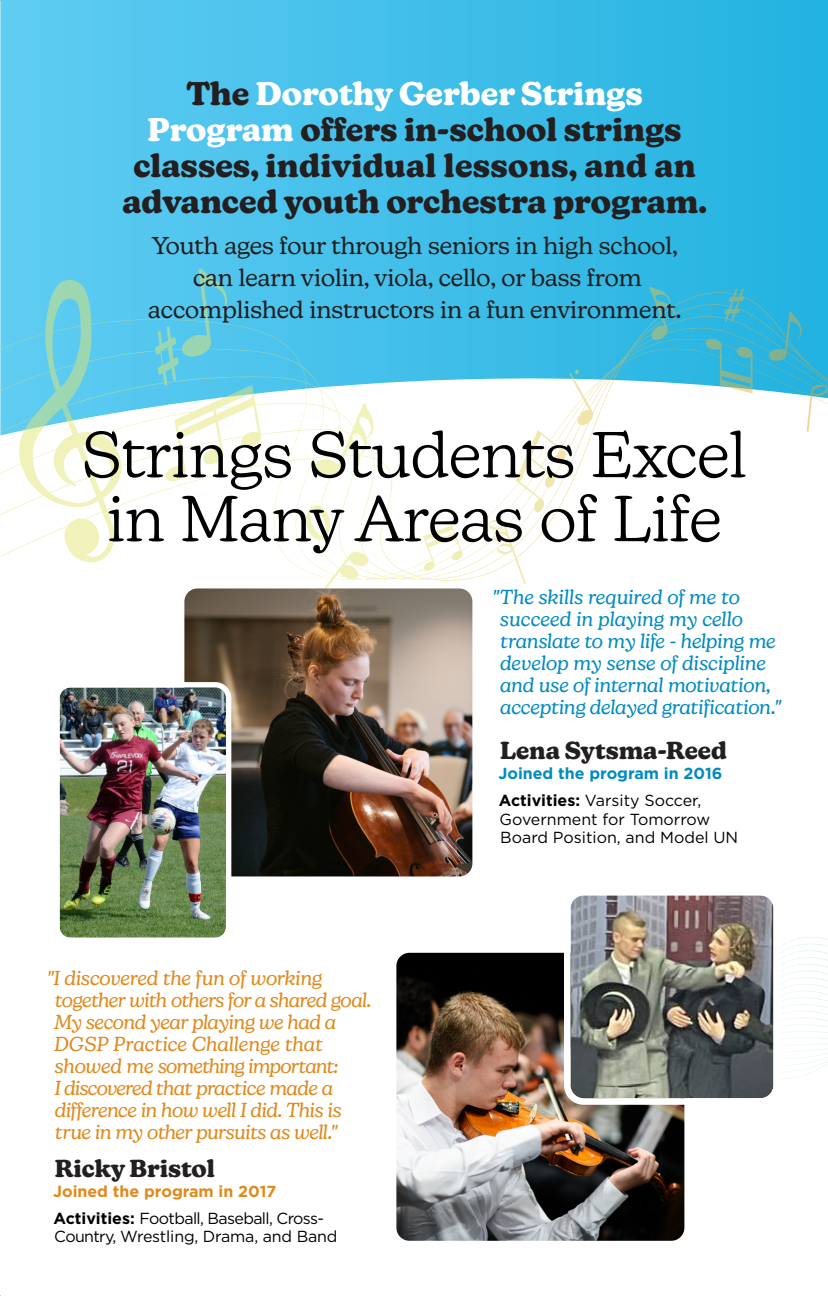
<style>
.page{position:relative;width:828px;height:1296px;background:#fff}
.page>*{position:absolute;margin:0;border:0;box-sizing:border-box;transform-origin:0 0}
.t1{font:300 64px/64px "New Kansas";color:#000001;text-align:center}
.t2{font:700 32px/36px "New Kansas";color:#231f20;text-align:center}
.t3{font:24px/32px "New Kansas";color:#231f20;text-align:center}
.t4{font:700 24px "New Kansas";color:#231f20}
.t5{font:italic 20px/22px "New Kansas";letter-spacing:-.025em;color:#e0891c}
.t6{font:italic 20px/22px "New Kansas";letter-spacing:-.01em;color:#008bc1}
.t7{font:16px/18.4px "Gotham";letter-spacing:-.01em;color:#000001}
.t8{font:16px/27.4px "Gotham";letter-spacing:-.04em;color:#000001}
.t9{font:700 16px/27.4px "Gotham";color:#008bc1}
.s1{color:#fff}
.s2{color:#000001}
.s3{font-weight:400;color:#000001}
.s4{font-weight:700;color:#e0891c}
.s5{font-weight:700}
</style>
<div class="page">
<svg style="left:684px;top:937px;width:144px;height:191px"></svg>
<svg style="left:0;top:0;width:828px;height:404px;background:#41bfe8"></svg>
<svg style="left:0;top:269px;width:812px;height:338px"></svg>
<img style="left:184px;top:588px;width:288px;height:288px">
<img style="left:60px;top:688px;width:165px;height:249px">
<div style="left:54px;top:682px;width:177px;height:261px;border:5px solid #fff;border-radius:13px"></div>
<img style="left:396px;top:953px;width:288px;height:288px">
<img style="left:572px;top:897px;width:200px;height:200px">
<div style="left:564px;top:889px;width:216px;height:216px;border:7px solid #fff;border-radius:16px"></div>
<h2 class="t2" style="left:122px;top:76px;width:586px">The <span class="s1">Dorothy Gerber Strings Program</span> offers in-school strings classes, individual lessons, and an advanced youth orchestra program.</h2>
<p class="t3" style="left:148px;top:229px;width:535px">Youth ages four through seniors in high school, can learn violin, viola, cello, or bass from accomplished instructors in a fun environment.</p>
<h1 class="t1" style="left:82px;top:422px;width:666px">Strings Students Excel in Many Areas of Life</h1>
<p class="t6" style="left:500px;top:586px;width:283px;text-indent:-8px">"The skills required of me to succeed in playing my cello translate to my life - helping me develop my sense of discipline and use of internal motivation, accepting delayed gratification."</p>
<p class="t4" style="left:500px;top:736px;width:228px">Lena Sytsma-Reed</p>
<p class="t9" style="left:498px;top:760px;width:226px">Joined the program in 2016<br><span class="s2">Activities:</span> <span class="s3">Varsity Soccer,</span></p>
<p class="t7" style="left:500px;top:809px;width:240px">Government for Tomorrow<br>Board Position, and Model UN</p>
<p class="t5" style="left:54px;top:967px;width:319px;text-indent:-7px">"I discovered the fun of working together with others for a shared goal.<br>My second year playing we had a DGSP Practice Challenge that showed me something important:<br>I discovered that practice made a difference in how well I did. This is true in my other pursuits as well."</p>
<p class="t4" style="left:55px;top:1154px;width:162px">Ricky Bristol</p>
<p class="t8" style="left:53px;top:1177px;width:272px"><span class="s4">Joined the program in 2017<br></span><span class="s5">Activities:</span> Football, Baseball, Cross-</p>
<p class="t7" style="left:54px;top:1227px;width:285px">Country, Wrestling, Drama, and Band</p>
</div>
